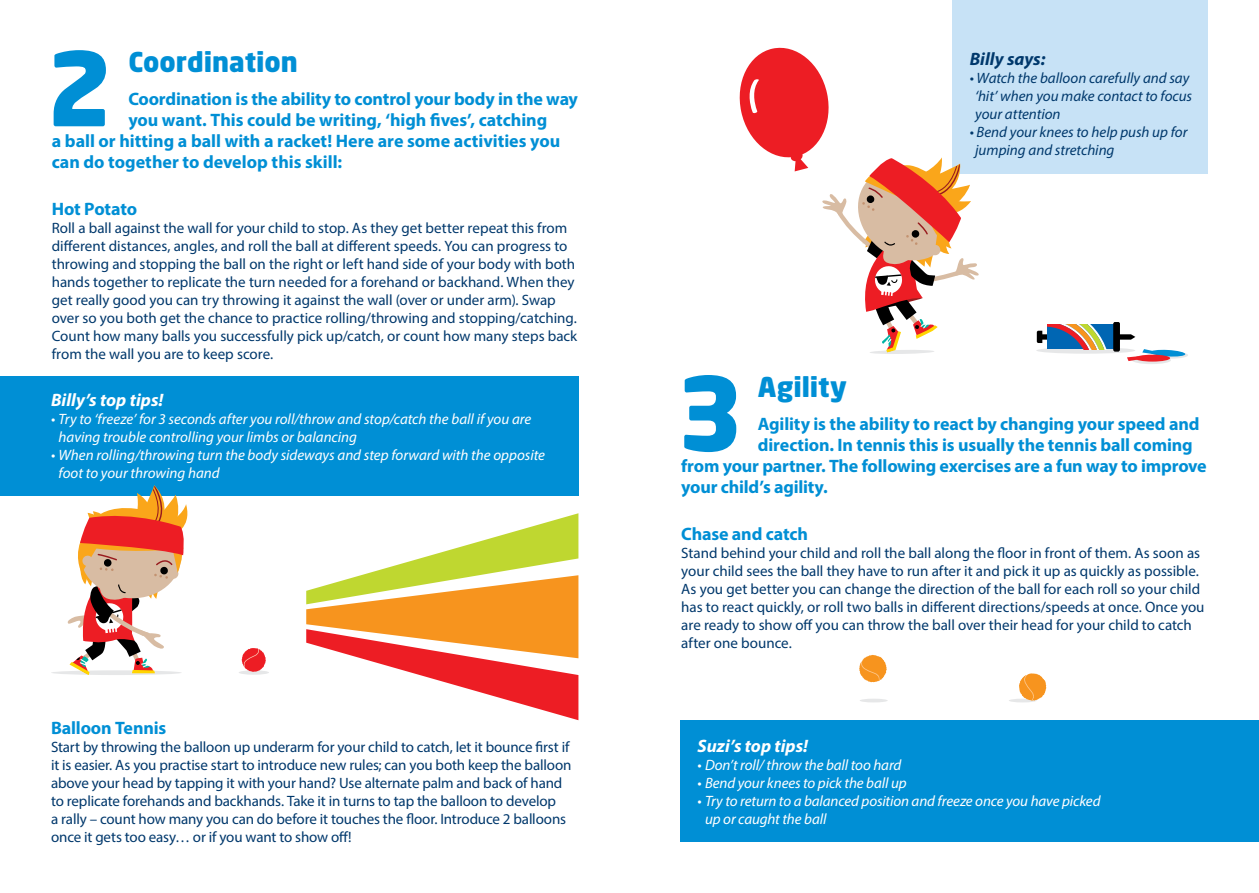
<style>
.page{position:relative;width:1259px;height:893px;background:#fff}
.page>*{position:absolute;margin:0;border:0;box-sizing:border-box;transform-origin:0 0}
.t1{font:700 101.1px "Neo Sans";color:#008fd5}
.t2{font:700 27px "Neo Sans";color:#008fd5}
.t3{font:700 18px "Myriad Pro";letter-spacing:-.01em;color:#008fd5}
.t4{font:italic 700 18px "Myriad Pro";color:#fff}
.t5{font:italic 700 18px "Myriad Pro";color:#00386c}
.t6{font:15px/18px "Myriad Pro";letter-spacing:-.005em;color:#00386c}
.t7{font:italic 15px/18px "Myriad Pro";letter-spacing:-.005em;color:#fff}
.t8{font:italic 15px/18px "Myriad Pro";color:#00386c}
</style>
<div class="page">
<div style="left:0;top:376px;width:578px;height:120px;background:#008fd5"></div>
<div style="left:680px;top:720px;width:579px;height:122px;background:#008fd5"></div>
<div style="left:952px;top:0;width:256px;height:173px;background:#c7e2f6"></div>
<svg style="left:739px;top:48px;width:239px;height:306px"></svg>
<div style="left:1132px;top:356px;width:39px;height:8px;background:#e6e7e8;border-radius:50%"></div>
<svg style="left:1134px;top:355px;width:36px;height:7px"></svg>
<svg style="left:1036px;top:322px;width:149px;height:39px"></svg>
<div style="left:239px;top:670px;width:30px;height:5px;background:#e6e7e8;border-radius:50%"></div>
<svg style="left:242px;top:648px;width:24px;height:24px"></svg>
<div style="left:51px;top:670px;width:131px;height:5px;background:#e6e7e8;border-radius:50%"></div>
<svg style="left:67px;top:485px;width:121px;height:190px"></svg>
<svg style="left:306px;top:513px;width:272px;height:207px"></svg>
<hr style="left:859px;top:699px;width:28px;height:3px;background:#e6e7e8;border-radius:50%">
<svg style="left:859px;top:655px;width:27px;height:27px"></svg>
<hr style="left:1008px;top:699px;width:28px;height:3px;background:#e6e7e8;border-radius:50%">
<svg style="left:1019px;top:673px;width:27px;height:28px"></svg>
<h1 class="t1" style="left:46px;top:23px;width:69px">2</h1>
<h2 class="t2" style="left:128px;top:44px;width:171px">Coordination</h2>
<p class="t3" style="left:128px;top:88px;width:451px">Coordination is the ability to control your body in the way</p>
<p class="t3" style="left:128px;top:109px;width:420px">you want. This could be writing, ‘high fives’, catching</p>
<p class="t3" style="left:52px;top:130px;width:510px">a ball or hitting a ball with a racket! Here are some activities you</p>
<p class="t3" style="left:52px;top:151px;width:292px">can do together to develop this skill:</p>
<p class="t3" style="left:52px;top:197px;width:87px">Hot Potato</p>
<p class="t6" style="left:52px;top:219px;width:527px">Roll a ball against the wall for your child to stop. As they get better repeat this from different distances, angles, and roll the ball at different speeds. You can progress to throwing and stopping the ball on the right or left hand side of your body with both hands together to replicate the turn needed for a forehand or backhand. When they get really good you can try throwing it against the wall (over or under arm). Swap over so you both get the chance to practice rolling/throwing and stopping/catching.<br>Count how many balls you successfully pick up/catch, or count how many steps back from the wall you are to keep score.</p>
<p class="t4" style="left:51px;top:389px;width:114px">Billy’s top tips!</p>
<p class="t7" style="left:59px;top:410px;width:474px;text-indent:-8px">• Try to ‘freeze’ for 3 seconds after you roll/throw and stop/catch the ball if you are having trouble controlling your limbs or balancing</p>
<p class="t7" style="left:59px;top:446px;width:488px;text-indent:-8px">• When rolling/throwing turn the body sideways and step forward with the opposite foot to your throwing hand</p>
<p class="t3" style="left:51px;top:716px;width:117px">Balloon Tennis</p>
<p class="t6" style="left:51px;top:738px;width:522px">Start by throwing the balloon up underarm for your child to catch, let it bounce first if it is easier. As you practise start to introduce new rules; can you both keep the balloon above your head by tapping it with your hand? Use alternate palm and back of hand to replicate forehands and backhands. Take it in turns to tap the balloon to develop<br>a rally – count how many you can do before it touches the floor. Introduce 2 balloons once it gets too easy… or if you want to show off!</p>
<p class="t5" style="left:969px;top:48px;width:77px">Billy says:</p>
<p class="t8" style="left:975px;top:69px;width:218px;text-indent:-5px">• Watch the balloon carefully and say ‘hit’ when you make contact to focus your attention</p>
<p class="t8" style="left:975px;top:123px;width:214px;text-indent:-5px">• Bend your knees to help push up for jumping and stretching</p>
<h1 class="t1" style="left:676px;top:347px;width:69px">3</h1>
<h2 class="t2" style="left:758px;top:369px;width:91px">Agility</h2>
<p class="t3" style="left:758px;top:412px;width:443px">Agility is the ability to react by changing your speed and</p>
<p class="t3" style="left:758px;top:433px;width:436px">direction. In tennis this is usually the tennis ball coming</p>
<p class="t3" style="left:681px;top:454px;width:527px">from your partner. The following exercises are a fun way to improve</p>
<p class="t3" style="left:681px;top:475px;width:148px">your child’s agility.</p>
<p class="t3" style="left:681px;top:522px;width:128px">Chase and catch</p>
<p class="t6" style="left:681px;top:544px;width:525px">Stand behind your child and roll the ball along the floor in front of them. As soon as your child sees the ball they have to run after it and pick it up as quickly as possible.<br>As you get better you can change the direction of the ball for each roll so your child has to react quickly, or roll two balls in different directions/speeds at once. Once you are ready to show off you can throw the ball over their head for your child to catch after one bounce.</p>
<p class="t4" style="left:697px;top:734px;width:112px">Suzi’s top tips!</p>
<p class="t7" style="left:697px;top:756px;width:205px">• Don’t roll/ throw the ball too hard</p>
<p class="t7" style="left:697px;top:774px;width:211px">• Bend your knees to pick the ball up</p>
<p class="t7" style="left:705px;top:792px;width:397px;text-indent:-8px">• Try to return to a balanced position and freeze once you have picked up or caught the ball</p>
</div>
